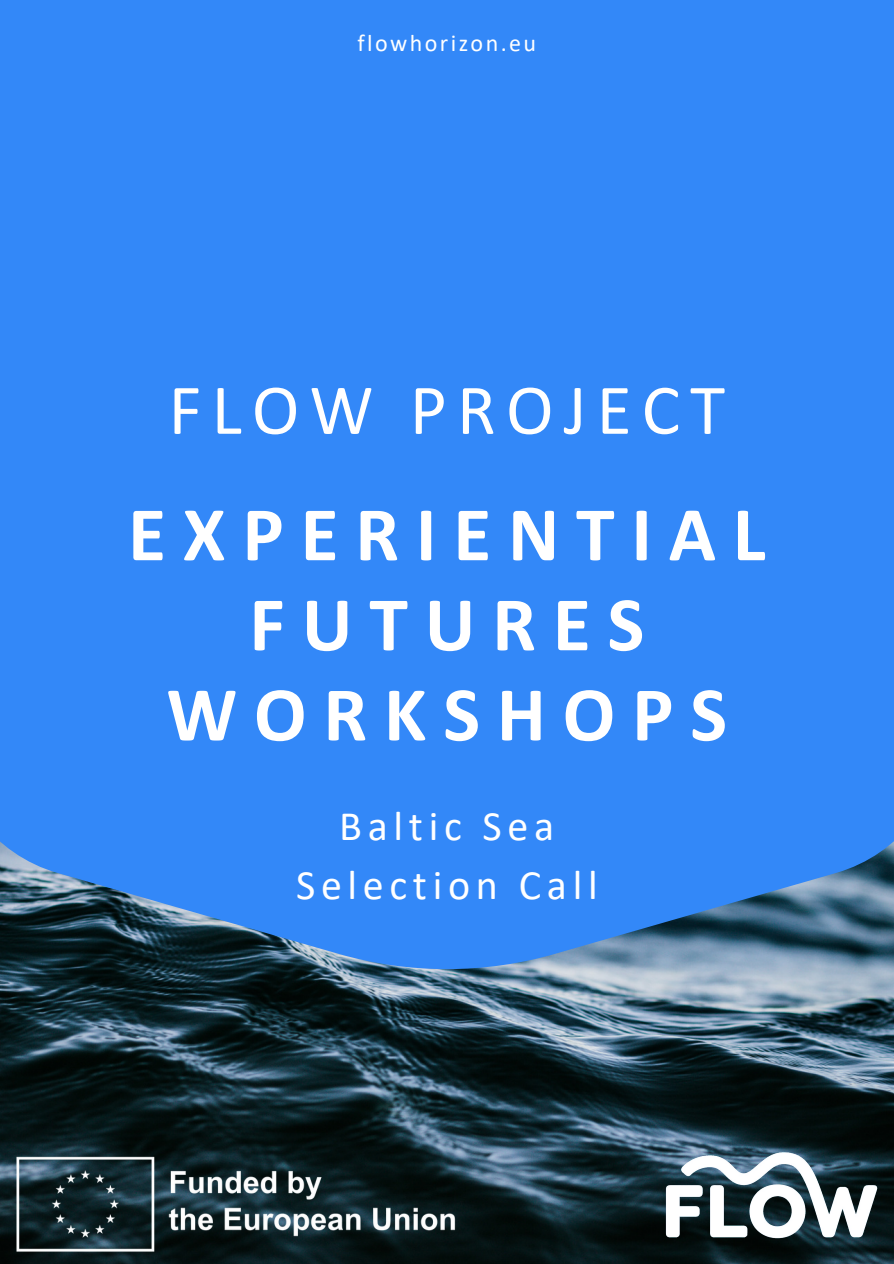
<style>
.page{position:relative;width:894px;height:1264px;background:#fff}
.page>*{position:absolute;margin:0;border:0;box-sizing:border-box;transform-origin:0 0}
.t1{font:700 78px/90px "Calibri";letter-spacing:.215em;color:#fff;text-align:center}
.t2{font:72px "Calibri";letter-spacing:.14em;color:#fff}
.t3{font:42px/58.5px "Calibri";letter-spacing:.135em;color:#fff;text-align:center}
.t4{font:24px "Calibri";letter-spacing:.1em;color:#fff}
</style>
<div class="page">
<img style="left:0;top:970px;width:893px;height:293px">
<div style="left:0;top:0;width:893px;height:970px;background:#3388f8"></div>
<img style="left:623px;top:1126px;width:270px;height:137px">
<img style="left:13px;top:1154px;width:475px;height:100px">
<p class="t4" style="left:357px;top:33px;width:180px">flowhorizon.eu</p>
<p class="t2" style="left:168px;top:380px;width:558px">FLOW PROJECT</p>
<h3 class="t1" style="left:128px;top:495px;width:639px">EXPERIENTIAL<br>FUTURES<br>WORKSHOPS</h3>
<p class="t3" style="left:296px;top:800px;width:303px">Baltic Sea<br>Selection Call</p>
</div>
